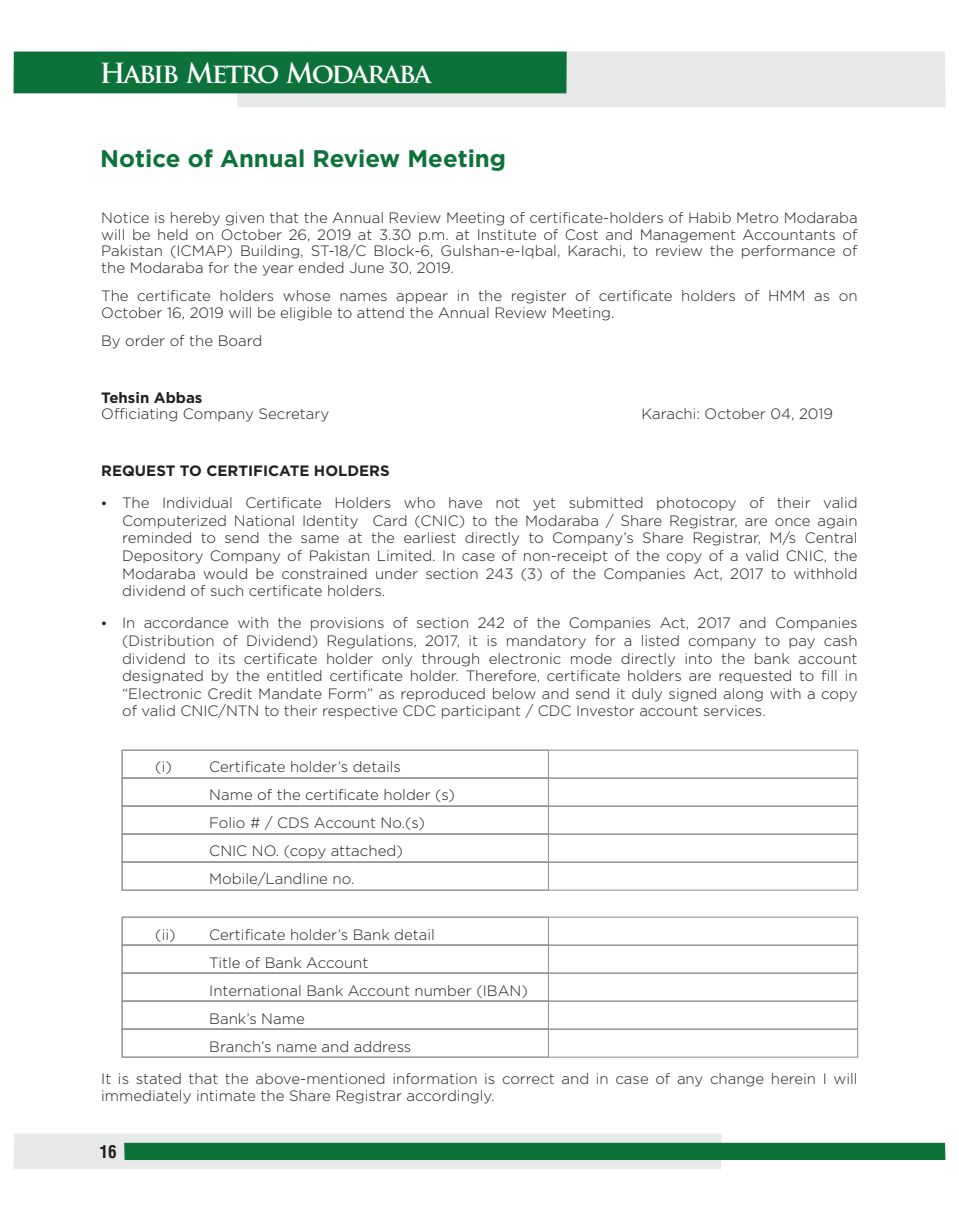
<style>
.page{position:relative;width:959px;height:1229px;background:#fff}
.page>*{position:absolute;margin:0;border:0;box-sizing:border-box;transform-origin:0 0}
.t1{font:700 27px "Trajan Pro";letter-spacing:-.07em;color:#fff}
.t2{font:700 24px "Gotham";color:#0d7239}
.t3{font:17.25px "Switzerland Condensed";color:#231f20}
.t4{font:300 15px/17.7px "Gotham";color:#231f20}
.t5{font:700 15px "Gotham";color:#231f20}
</style>
<div class="page">
<svg style="left:14px;top:1134px;width:931px;height:35px;background:#8bb79e"></svg>
<div style="left:237px;top:52px;width:708px;height:55px;background:#e7e8e8"></div>
<div style="left:14px;top:52px;width:552px;height:41px;background:#0d7239"></div>
<div style="left:122px;top:749px;width:736px;height:29px;border:1px solid #939598"></div>
<div style="left:122px;top:777px;width:736px;height:29px;border:1px solid #939598"></div>
<div style="left:122px;top:805px;width:736px;height:29px;border:1px solid #939598"></div>
<div style="left:122px;top:833px;width:736px;height:29px;border:1px solid #939598"></div>
<div style="left:122px;top:861px;width:736px;height:29px;border:1px solid #939598"></div>
<div style="left:122px;top:749px;width:427px;height:29px;border:1px solid #939598"></div>
<div style="left:122px;top:777px;width:427px;height:29px;border:1px solid #939598"></div>
<div style="left:122px;top:805px;width:427px;height:29px;border:1px solid #939598"></div>
<div style="left:122px;top:833px;width:427px;height:29px;border:1px solid #939598"></div>
<div style="left:122px;top:861px;width:427px;height:29px;border:1px solid #939598"></div>
<div style="left:122px;top:916px;width:736px;height:29px;border:1px solid #939598"></div>
<div style="left:122px;top:944px;width:736px;height:29px;border:1px solid #939598"></div>
<div style="left:122px;top:972px;width:736px;height:29px;border:1px solid #939598"></div>
<div style="left:122px;top:1000px;width:736px;height:29px;border:1px solid #939598"></div>
<div style="left:122px;top:1028px;width:736px;height:29px;border:1px solid #939598"></div>
<div style="left:122px;top:916px;width:427px;height:29px;border:1px solid #939598"></div>
<div style="left:122px;top:944px;width:427px;height:29px;border:1px solid #939598"></div>
<div style="left:122px;top:972px;width:427px;height:29px;border:1px solid #939598"></div>
<div style="left:122px;top:1000px;width:427px;height:29px;border:1px solid #939598"></div>
<div style="left:122px;top:1028px;width:427px;height:29px;border:1px solid #939598"></div>
<h1 class="t1" style="left:99px;top:62px;width:333px">Habib Metro Modaraba</h1>
<h2 class="t2" style="left:100px;top:150px;width:407px">Notice of Annual Review Meeting</h2>
<p class="t4" style="left:101px;top:209px;width:758px;line-height:16.8px;text-align:justify">Notice is hereby given that the Annual Review Meeting of certificate-holders of Habib Metro Modaraba will be held on October 26, 2019 at 3.30 p.m. at Institute of Cost and Management Accountants of Pakistan (ICMAP) Building, ST-18/C Block-6, Gulshan-e-Iqbal, Karachi, to review the performance of the Modaraba for the year ended June 30, 2019.</p>
<p class="t4" style="left:101px;top:288px;width:757px;line-height:16.8px">The certificate holders whose names appear in the register of certificate holders of HMM as on<br>October 16, 2019 will be eligible to attend the Annual Review Meeting.</p>
<p class="t4" style="left:101px;top:332px;width:162px">By order of the Board</p>
<p class="t5" style="left:101px;top:392px;width:103px">Tehsin Abbas</p>
<p class="t4" style="left:101px;top:405px;width:229px">Officiating Company Secretary</p>
<p class="t4" style="left:641px;top:405px;width:193px">Karachi: October 04, 2019</p>
<p class="t5" style="left:101px;top:465px;width:290px">REQUEST TO CERTIFICATE HOLDERS</p>
<p class="t4" style="left:122px;top:494px;width:737px;text-align:justify">The Individual Certificate Holders who have not yet submitted photocopy of their valid Computerized National Identity Card (CNIC) to the Modaraba / Share Registrar, are once again reminded to send the same at the earliest directly to Company’s Share Registrar, M/s Central Depository Company of Pakistan Limited. In case of non-receipt of the copy of a valid CNIC, the Modaraba would be constrained under section 243 (3) of the Companies Act, 2017 to withhold dividend of such certificate holders.</p>
<p class="t4" style="left:122px;top:614px;width:737px;text-align:justify">In accordance with the provisions of section 242 of the Companies Act, 2017 and Companies (Distribution of Dividend) Regulations, 2017, it is mandatory for a listed company to pay cash dividend to its certificate holder only through electronic mode directly into the bank account designated by the entitled certificate holder. Therefore, certificate holders are requested to fill in “Electronic Credit Mandate Form” as reproduced below and send it duly signed along with a copy of valid CNIC/NTN to their respective CDC participant / CDC Investor account services.</p>
<p class="t4" style="left:155px;top:758px;width:18px">(i)</p>
<p class="t4" style="left:209px;top:753px;width:247px;line-height:28px">Certificate holder’s details<br>Name of the certificate holder (s)<br>Folio # / CDS Account No.(s)<br>CNIC NO. (copy attached)<br>Mobile/Landline no.</p>
<p class="t4" style="left:155px;top:926px;width:22px">(ii)</p>
<p class="t4" style="left:209px;top:921px;width:320px;line-height:28px">Certificate holder’s Bank detail<br>Title of Bank Account<br>International Bank Account number (IBAN)<br>Bank’s Name<br>Branch’s name and address</p>
<p class="t4" style="left:101px;top:1070px;width:757px;line-height:16.8px">It is stated that the above-mentioned information is correct and in case of any change herein I will immediately intimate the Share Registrar accordingly.</p>
<p class="t3" style="left:99px;top:1141px;width:19px">16</p>
</div>
